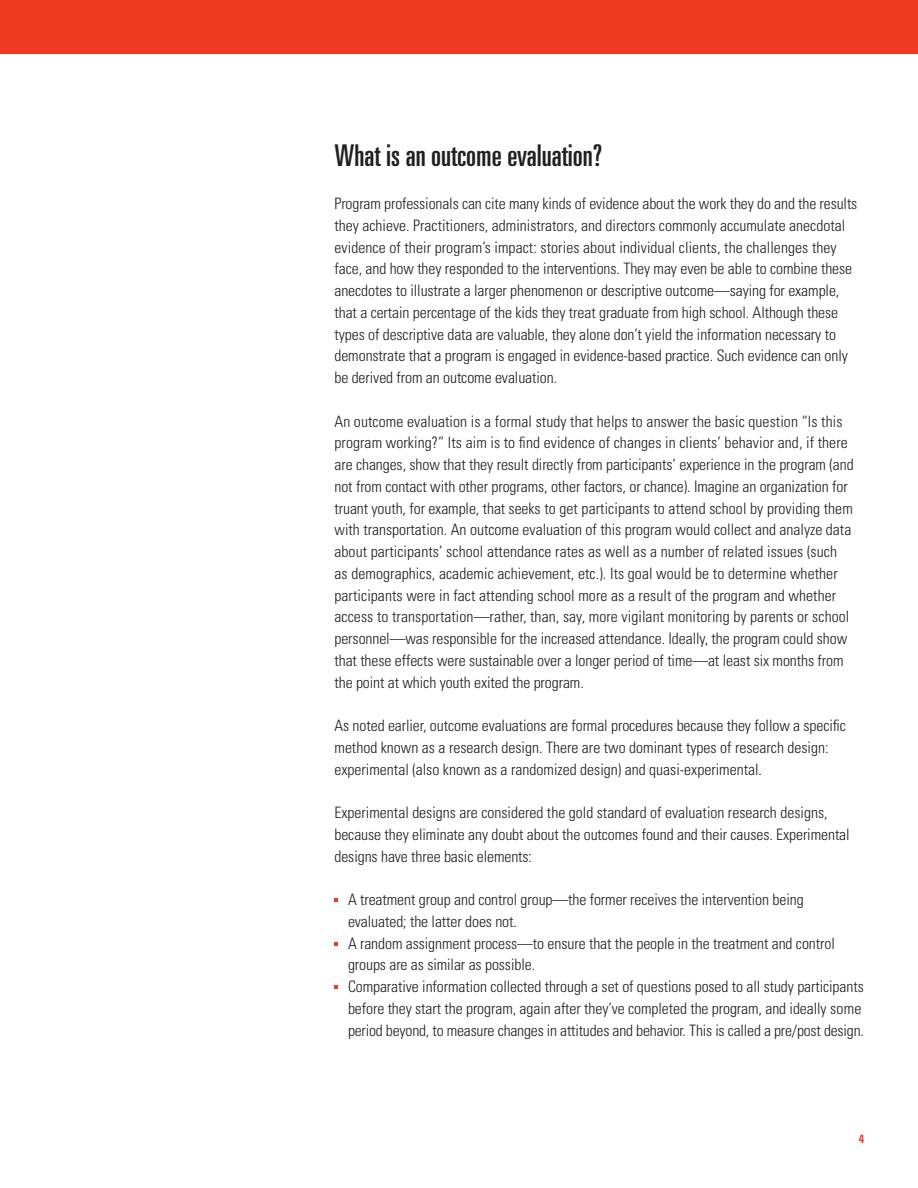
<style>
.page{position:relative;width:918px;height:1188px;background:#fff}
.page>*{position:absolute;margin:0;border:0;box-sizing:border-box;transform-origin:0 0}
.t1{font:ultra-condensed 30px "Univers";color:#231f20}
.t2{font:300 condensed 15.75px/21.8px "Univers";letter-spacing:-.005em;color:#231f20}
.t3{font:700 condensed 12px "Univers";color:#ef3b23}
</style>
<div class="page">
<svg style="left:334px;top:899px;width:4px;height:3px"></svg>
<svg style="left:334px;top:942px;width:4px;height:3px"></svg>
<svg style="left:334px;top:986px;width:4px;height:3px"></svg>
<div style="left:0;top:0;width:918px;height:54px;background:#ef3b23"></div>
<p class="t1" style="left:334px;top:138px;width:269px">What is an outcome evaluation?</p>
<p class="t2" style="left:334px;top:192px;width:524px">Program professionals can cite many kinds of evidence about the work they do and the results they achieve. Practitioners, administrators, and directors commonly accumulate anecdotal evidence of their program’s impact: stories about individual clients, the challenges they face, and how they responded to the interventions. They may even be able to combine these anecdotes to illustrate a larger phenomenon or descriptive outcome—saying for example, that a certain percentage of the kids they treat graduate from high school. Although these types of descriptive data are valuable, they alone don’t yield the information necessary to demonstrate that a program is engaged in evidence-based practice. Such evidence can only be derived from an outcome evaluation.</p>
<p class="t2" style="left:334px;top:410px;width:521px">An outcome evaluation is a formal study that helps to answer the basic question “Is this program working?” Its aim is to find evidence of changes in clients’ behavior and, if there are changes, show that they result directly from participants’ experience in the program (and not from contact with other programs, other factors, or chance). Imagine an organization for truant youth, for example, that seeks to get participants to attend school by providing them with transportation. An outcome evaluation of this program would collect and analyze data about participants’ school attendance rates as well as a number of related issues (such as demographics, academic achievement, etc.). Its goal would be to determine whether participants were in fact attending school more as a result of the program and whether access to transportation—rather, than, say, more vigilant monitoring by parents or school personnel—was responsible for the increased attendance. Ideally, the program could show that these effects were sustainable over a longer period of time—at least six months from the point at which youth exited the program.</p>
<p class="t2" style="left:334px;top:714px;width:513px">As noted earlier, outcome evaluations are formal procedures because they follow a specific method known as a research design. There are two dominant types of research design: experimental (also known as a randomized design) and quasi-experimental.</p>
<p class="t2" style="left:334px;top:801px;width:517px">Experimental designs are considered the gold standard of evaluation research designs, because they eliminate any doubt about the outcomes found and their causes. Experimental designs have three basic elements:</p>
<p class="t2" style="left:348px;top:888px;width:457px">A treatment group and control group—the former receives the intervention being evaluated; the latter does not.</p>
<p class="t2" style="left:348px;top:932px;width:488px">A random assignment process—to ensure that the people in the treatment and control groups are as similar as possible.</p>
<p class="t2" style="left:348px;top:975px;width:518px">Comparative information collected through a set of questions posed to all study participants before they start the program, again after they’ve completed the program, and ideally some period beyond, to measure changes in attitudes and behavior. This is called a pre/post design.</p>
<p class="t3" style="left:859px;top:1132px;width:7px">4</p>
</div>
